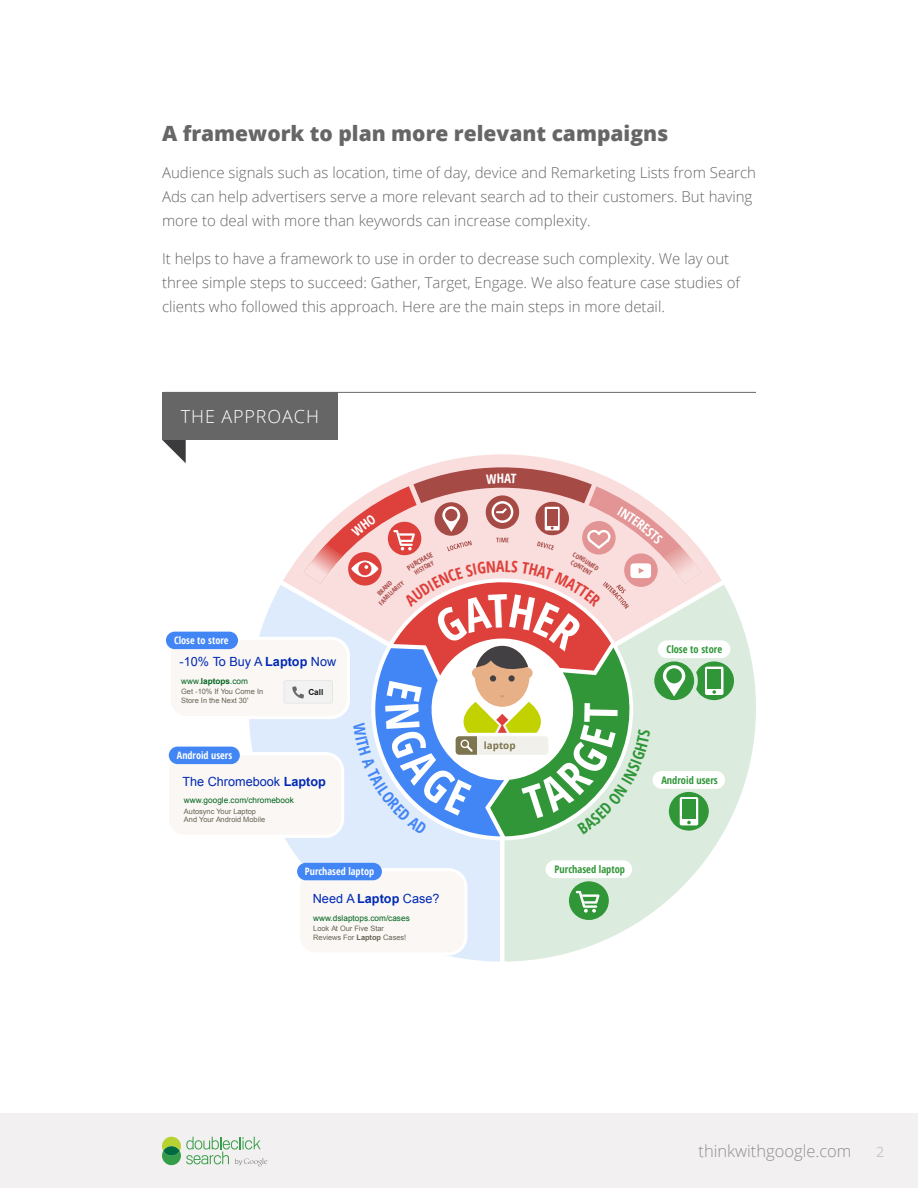
<style>
.page{position:relative;width:918px;height:1188px;background:#fff}
.page>*{position:absolute;margin:0;border:0;box-sizing:border-box;transform-origin:0 0}
.t1{font:800 21px "Open Sans";color:#666}
.t2{font:300 18px "Open Sans";letter-spacing:.05em;color:#fff}
.t3{font:300 16.5px "Open Sans";color:#8f8f8f}
.t4{font:300 15px/24px "Open Sans";color:#666}
.t5{font:14.25px "Open Sans";color:#c9c9c9}
.t6{font:12.6px "Arial";color:#0029b3}
.t7{font:700 condensed 10.5px "Open Sans";color:#309638}
.t8{font:700 condensed 10.2px "Open Sans";color:#fff}
.t9{font:700 9.75px "Open Sans";color:#7d754f}
.t10{font:8.25px "Arial";color:#00631c}
.t11{font:700 8.25px "Arial";color:#1c1c1c}
.t12{font:7.35px/8.9px "Arial";color:#666354}
.s1{font-weight:700}
</style>
<div class="page">
<div style="left:0;top:1114px;width:918px;height:74px;background:#f2f0f0"></div>
<svg style="left:162px;top:1137px;width:106px;height:29px"></svg>
<svg style="left:163px;top:1146px;width:17px;height:10px"></svg>
<svg style="left:505px;top:605px;width:251px;height:357px;fill:#dbebde"></svg>
<svg style="left:283px;top:454px;width:298px;height:131px"></svg>
<svg style="left:249px;top:585px;width:251px;height:377px;fill:#deebfc"></svg>
<div style="left:546px;top:860px;width:86px;height:18px;background:#fff;border-radius:9px"></div>
<svg style="left:569px;top:881px;width:41px;height:39px;background:#71b677"></svg>
<div style="left:168px;top:637px;width:182px;height:82px;background:#fff;border-radius:19px"></div>
<div style="left:171px;top:640px;width:176px;height:76px;background:#faf7f5;border-radius:16px"></div>
<div style="left:284px;top:680px;width:49px;height:23px;background:#e8e7e6;border-radius:2px"></div>
<div style="left:284px;top:681px;width:48px;height:22px;background:#f2f2f2"></div>
<div style="left:166px;top:632px;width:72px;height:17px;background:#4285f5;border-radius:9px"></div>
<div style="left:166px;top:752px;width:178px;height:86px;background:#fff;border-radius:19px"></div>
<div style="left:169px;top:755px;width:172px;height:80px;background:#faf7f5;border-radius:16px"></div>
<div style="left:169px;top:747px;width:71px;height:17px;background:#4285f5;border-radius:9px"></div>
<div style="left:297px;top:868px;width:170px;height:88px;background:#fff;border-radius:19px"></div>
<div style="left:300px;top:871px;width:164px;height:81px;background:#faf7f5;border-radius:16px"></div>
<div style="left:297px;top:863px;width:85px;height:17px;background:#4285f5;border-radius:9px"></div>
<svg style="left:162px;top:440px;width:24px;height:23px"></svg>
<div style="left:162px;top:392px;width:176px;height:48px;background:#666"></div>
<hr style="left:164px;top:392px;width:592px;height:1px;background:#666">
<svg style="left:292px;top:467px;width:442px;height:369px"></svg>
<h1 class="t1" style="left:162px;top:117px;width:508px">A framework to plan more relevant campaigns</h1>
<p class="t4" style="left:162px;top:160px;width:596px">Audience signals such as location, time of day, device and Remarketing Lists from Search<br>Ads can help advertisers serve a more relevant search ad to their customers. But having more to deal with more than keywords can increase complexity.</p>
<p class="t4" style="left:162px;top:246px;width:579px">It helps to have a framework to use in order to decrease such complexity. We lay out three simple steps to succeed: Gather, Target, Engage. We also feature case studies of clients who followed this approach. Here are the main steps in more detail.</p>
<p class="t2" style="left:181px;top:404px;width:140px">THE APPROACH</p>
<p class="t8" style="left:174px;top:633px;width:56px">Close to store</p>
<p class="t6" style="left:180px;top:653px;width:158px">-10% To Buy A <span class="s1">Laptop</span> Now</p>
<p class="t10" style="left:181px;top:676px;width:68px">www.<span class="s1">laptops</span>.com</p>
<p class="t12" style="left:181px;top:687px;width:83px">Get -10% If You Come In<br>Store In the Next 30'</p>
<p class="t11" style="left:308px;top:686px;width:17px">Call</p>
<p class="t8" style="left:177px;top:748px;width:57px">Android users</p>
<p class="t6" style="left:182px;top:773px;width:145px">The Chromebook <span class="s1">Laptop</span></p>
<p class="t10" style="left:184px;top:795px;width:111px">www.google.com/chromebook</p>
<p class="t12" style="left:184px;top:807px;width:83px">Autosync Your Laptop<br>And Your Android Mobile</p>
<p class="t8" style="left:305px;top:864px;width:71px">Purchased laptop</p>
<p class="t6" style="left:313px;top:891px;width:128px">Need A <span class="s1">Laptop</span> Case?</p>
<p class="t10" style="left:313px;top:913px;width:98px">www.dslaptops.com/cases</p>
<p class="t12" style="left:313px;top:924px;width:95px">Look At Our Five Star<br>Reviews For <span class="s1">Laptop</span> Cases!</p>
<p class="t9" style="left:484px;top:738px;width:33px">laptop</p>
<p class="t7" style="left:667px;top:642px;width:57px">Close to store</p>
<p class="t7" style="left:555px;top:862px;width:72px">Purchased laptop</p>
<p class="t7" style="left:661px;top:773px;width:58px">Android users</p>
<p class="t3" style="left:699px;top:1139px;width:155px">thinkwithgoogle.com</p>
<p class="t5" style="left:876px;top:1142px;width:10px">2</p>
</div>
